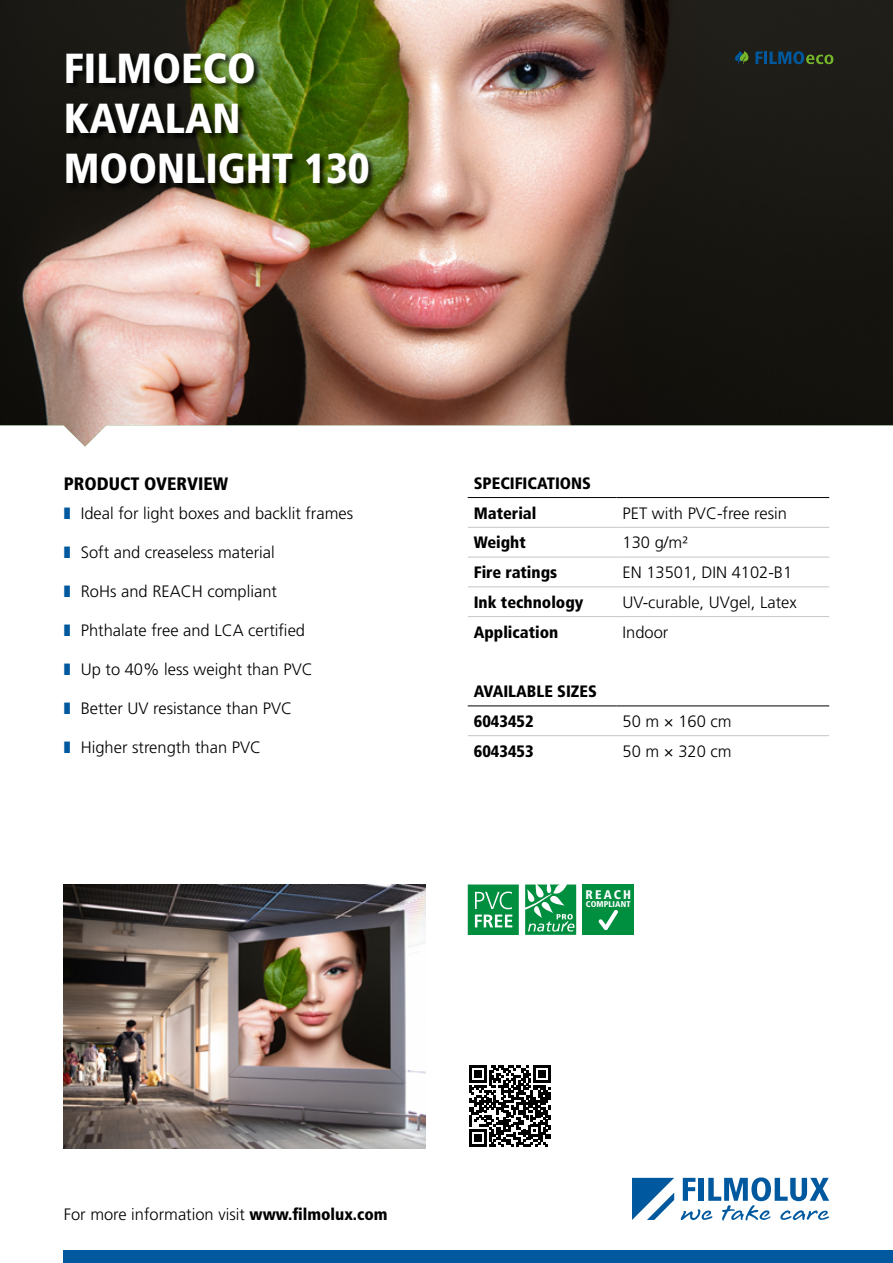
<style>
.page{position:relative;width:893px;height:1263px;background:#fff}
.page>*{position:absolute;margin:0;border:0;box-sizing:border-box;transform-origin:0 0}
.t1{font:900 condensed 42px/50.4px "Frutiger LT Std";color:#fff}
.t2{font:900 condensed 18px "Frutiger LT Std";color:#000}
.t3{font:300 16.5px "Frutiger LT Std";color:#000}
.t4{font:900 condensed 16.5px/30px "Frutiger LT Std";color:#000}
.t5{font:900 condensed 12.6px "Frutiger LT Std";letter-spacing:.165em;color:#fff}
.t6{font:900 condensed 8.4px "Frutiger LT Std";letter-spacing:.015em;color:#fff}
.s1{color:#00599f}
.s2{font-weight:900;font-stretch:condensed}
</style>
<div class="page">
<img style="left:0;top:0;width:893px;height:446px">
<div style="left:64px;top:1250px;width:829px;height:13px;background:#00599f"></div>
<svg style="left:469px;top:1065px;width:81px;height:82px"></svg>
<img style="left:64px;top:884px;width:361px;height:264px">
<hr style="left:468px;top:497px;width:149px;height:1px;background:#000">
<hr style="left:617px;top:497px;width:212px;height:1px;background:#000">
<hr style="left:468px;top:705px;width:149px;height:1px;background:#000">
<hr style="left:617px;top:705px;width:212px;height:1px;background:#000">
<hr style="left:468px;top:527px;width:149px;height:1px;background:#c6c6c6">
<hr style="left:617px;top:527px;width:212px;height:1px;background:#c6c6c6">
<hr style="left:468px;top:557px;width:149px;height:1px;background:#c6c6c6">
<hr style="left:617px;top:557px;width:212px;height:1px;background:#c6c6c6">
<hr style="left:468px;top:587px;width:149px;height:1px;background:#c6c6c6">
<hr style="left:617px;top:587px;width:212px;height:1px;background:#c6c6c6">
<hr style="left:468px;top:616px;width:149px;height:1px;background:#c6c6c6">
<hr style="left:617px;top:616px;width:212px;height:1px;background:#c6c6c6">
<hr style="left:468px;top:735px;width:149px;height:1px;background:#c6c6c6">
<hr style="left:617px;top:735px;width:212px;height:1px;background:#c6c6c6">
<svg style="left:525px;top:884px;width:51px;height:51px;background:#41aa70"></svg>
<svg style="left:468px;top:884px;width:51px;height:51px;background:#2ba15f"></svg>
<svg style="left:632px;top:1178px;width:42px;height:42px"></svg>
<svg style="left:681px;top:1177px;width:148px;height:43px"></svg>
<div style="left:67px;top:52px;width:308px;height:140px;background:#000;opacity:.75"></div>
<svg style="left:755px;top:51px;width:78px;height:13px"></svg>
<svg style="left:735px;top:51px;width:13px;height:13px"></svg>
<div style="left:583px;top:884px;width:51px;height:51px;background:#008e3f"></div>
<svg style="left:598px;top:909px;width:20px;height:21px"></svg>
<h1 class="t1" style="left:64px;top:43px;width:307px">FILMOECO<br>KAVALAN<br>MOONLIGHT 130</h1>
<p class="t2" style="left:64px;top:473px;width:166px">PRODUCT OVERVIEW</p>
<p class="t3" style="left:64px;top:504px;width:291px"><span class="s1">❚</span> Ideal for light boxes and backlit frames</p>
<p class="t3" style="left:64px;top:543px;width:213px"><span class="s1">❚</span> Soft and creaseless material</p>
<p class="t3" style="left:64px;top:582px;width:215px"><span class="s1">❚</span> RoHs and REACH compliant</p>
<p class="t3" style="left:64px;top:621px;width:243px"><span class="s1">❚</span> Phthalate free and LCA certified</p>
<p class="t3" style="left:64px;top:660px;width:251px"><span class="s1">❚</span> Up to 40% less weight than PVC</p>
<p class="t3" style="left:64px;top:699px;width:230px"><span class="s1">❚</span> Better UV resistance than PVC</p>
<p class="t3" style="left:64px;top:738px;width:199px"><span class="s1">❚</span> Higher strength than PVC</p>
<p class="t4" style="left:474px;top:468px;width:119px">SPECIFICATIONS<br>Material</p>
<p class="t3" style="left:623px;top:504px;width:166px">PET with PVC-free resin</p>
<p class="t4" style="left:474px;top:528px;width:54px">Weight</p>
<p class="t3" style="left:623px;top:533px;width:67px">130 g/m2</p>
<p class="t4" style="left:474px;top:557px;width:85px">Fire ratings</p>
<p class="t3" style="left:623px;top:563px;width:171px">EN 13501, DIN 4102-B1</p>
<p class="t4" style="left:474px;top:587px;width:111px">Ink technology</p>
<p class="t3" style="left:623px;top:593px;width:176px">UV-curable, UVgel, Latex</p>
<p class="t4" style="left:474px;top:617px;width:86px">Application</p>
<p class="t3" style="left:623px;top:623px;width:47px">Indoor</p>
<p class="t4" style="left:474px;top:676px;width:125px">AVAILABLE SIZES<br>6043452</p>
<p class="t3" style="left:623px;top:712px;width:110px">50 m × 160 cm</p>
<p class="t4" style="left:474px;top:736px;width:62px">6043453</p>
<p class="t3" style="left:623px;top:742px;width:110px">50 m × 320 cm</p>
<p class="t5" style="left:586px;top:886px;width:47px">REACH</p>
<p class="t6" style="left:586px;top:899px;width:46px">COMPLIANT</p>
<p class="t3" style="left:64px;top:1205px;width:325px">For more information visit <span class="s2">www.filmolux.com</span></p>
</div>
